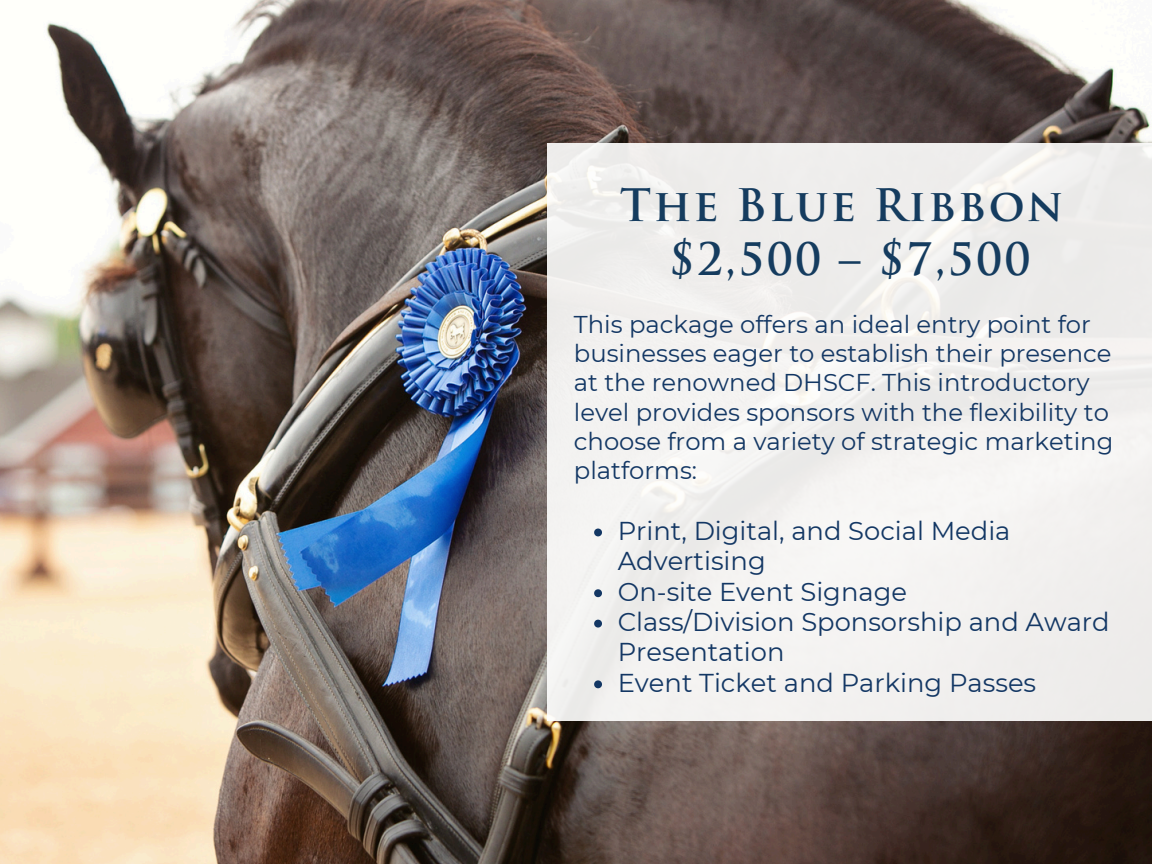
<style>
.page{position:relative;width:1152px;height:864px;background:#fff}
.page>*{position:absolute;margin:0;border:0;box-sizing:border-box;transform-origin:0 0}
.t1{font:700 43.65px/54px "Trajan Pro";letter-spacing:.05em;color:#153c5f;text-align:center}
.t2{font:25.8px/30.3px "Montserrat";color:#133764}
.t3{font:24.3px/29.2px "Montserrat";color:#133764}
</style>
<div class="page">
<img style="left:0;top:0;width:1152px;height:864px">
<div style="left:547px;top:143px;width:605px;height:578px;background:#f1f0ee"></div>
<svg style="left:594px;top:529px;width:8px;height:7px"></svg>
<svg style="left:594px;top:589px;width:8px;height:8px"></svg>
<svg style="left:594px;top:620px;width:8px;height:8px"></svg>
<svg style="left:594px;top:680px;width:8px;height:8px"></svg>
<p class="t1" style="left:620px;top:183px;width:445px">The Blue Ribbon $2,500 – $7,500</p>
<p class="t3" style="left:574px;top:309px;width:541px">This package offers an ideal entry point for businesses eager to establish their presence at the renowned DHSCF. This introductory level provides sponsors with the flexibility to choose from a variety of strategic marketing platforms:</p>
<p class="t2" style="left:618px;top:515px;width:394px">Print, Digital, and Social Media<br>Advertising</p>
<p class="t2" style="left:618px;top:576px;width:291px">On-site Event Signage</p>
<p class="t2" style="left:618px;top:607px;width:494px">Class/Division Sponsorship and Award<br>Presentation</p>
<h1 class="t2" style="left:618px;top:667px;width:420px">Event Ticket and Parking Passes</h1>
</div>
